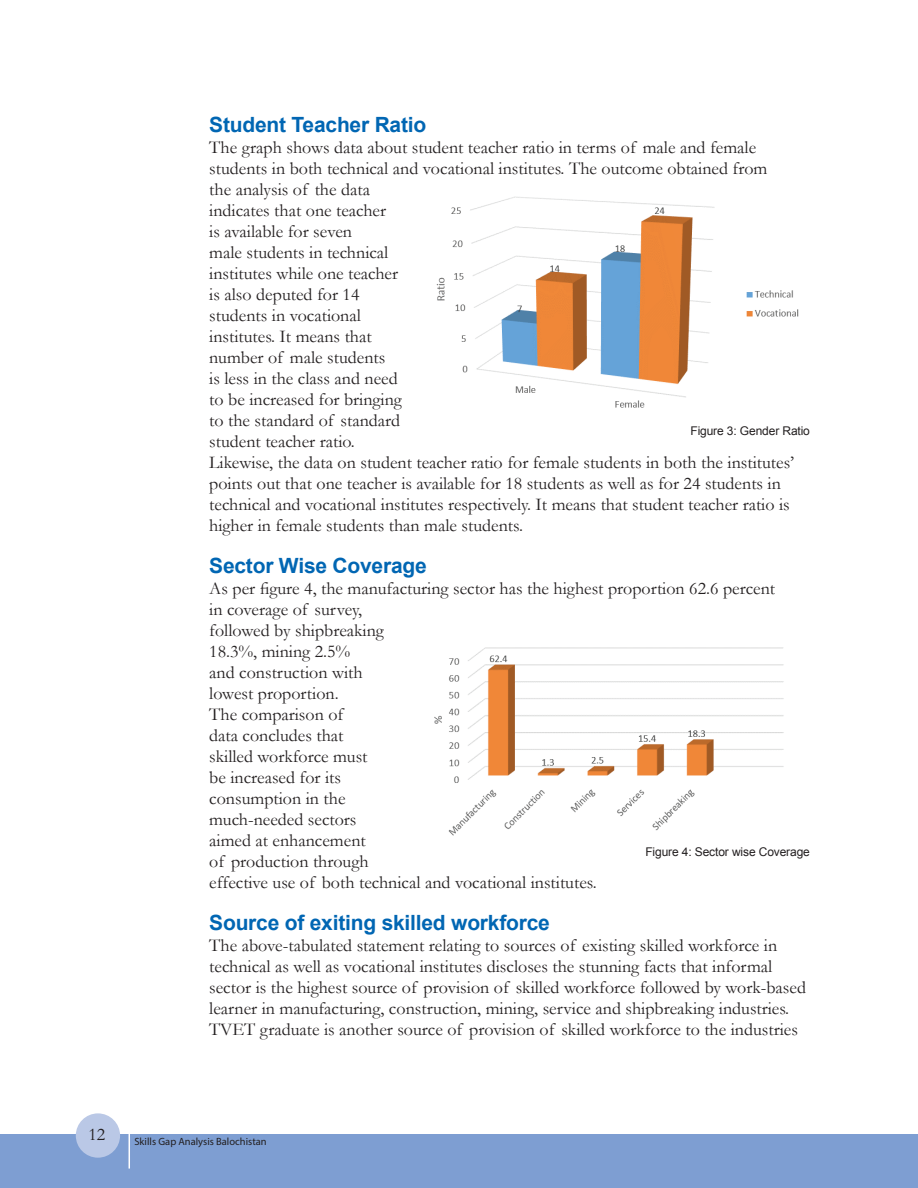
<style>
.page{position:relative;width:918px;height:1188px;background:#fff}
.page>*{position:absolute;margin:0;border:0;box-sizing:border-box;transform-origin:0 0}
.t1{font:700 21px "Arial";letter-spacing:-.01em;color:#0166b3}
.t2{font:18px/21px "Garamond";color:#231f20}
.t3{font:12px "Arial";letter-spacing:-.01em;color:#231f20}
.t4{font:10.5px "Myriad Pro";color:#231f20}
</style>
<div class="page">
<div style="left:0;top:1134px;width:918px;height:54px;background:#7e9ed2"></div>
<div style="left:76px;top:1113px;width:44px;height:45px;background:#bac8e6;border-radius:50%"></div>
<hr style="left:129px;top:1134px;width:1px;height:35px;background:#fff">
<img style="left:436px;top:196px;width:363px;height:212px">
<img style="left:434px;top:647px;width:350px;height:189px">
<p class="t1" style="left:209px;top:111px;width:219px">Student Teacher Ratio</p>
<p class="t2" style="left:209px;top:136px;width:587px">The graph shows data about student teacher ratio in terms of male and female students in both technical and vocational institutes. The outcome obtained from<br>the analysis of the data<br>indicates that one teacher<br>is available for seven<br>male students in technical<br>institutes while one teacher<br>is also deputed for 14<br>students in vocational<br>institutes. It means that<br>number of male students<br>is less in the class and need<br>to be increased for bringing<br>to the standard of standard<br>student teacher ratio.<br>Likewise, the data on student teacher ratio for female students in both the institutes’ points out that one teacher is available for 18 students as well as for 24 students in technical and vocational institutes respectively. It means that student teacher ratio is higher in female students than male students.</p>
<p class="t1" style="left:209px;top:552px;width:219px">Sector Wise Coverage</p>
<p class="t2" style="left:209px;top:577px;width:567px">As per figure 4, the manufacturing sector has the highest proportion 62.6 percent in coverage of survey,<br>followed by shipbreaking<br>18.3%, mining 2.5%<br>and construction with<br>lowest proportion.<br>The comparison of<br>data concludes that<br>skilled workforce must<br>be increased for its<br>consumption in the<br>much-needed sectors<br>aimed at enhancement<br>of production through<br>effective use of both technical and vocational institutes.</p>
<p class="t1" style="left:209px;top:909px;width:342px">Source of exiting skilled workforce</p>
<p class="t2" style="left:209px;top:934px;width:598px">The above-tabulated statement relating to sources of existing skilled workforce in technical as well as vocational institutes discloses the stunning facts that informal sector is the highest source of provision of skilled workforce followed by work-based learner in manufacturing, construction, mining, service and shipbreaking industries.<br>TVET graduate is another source of provision of skilled workforce to the industries</p>
<p class="t3" style="left:690px;top:423px;width:121px">Figure 3: Gender Ratio</p>
<p class="t3" style="left:645px;top:843px;width:166px">Figure 4: Sector wise Coverage</p>
<p class="t2" style="left:88px;top:1123px;width:18px">12</p>
<p class="t4" style="left:134px;top:1135px;width:134px">Skills Gap Analysis Balochistan</p>
</div>
